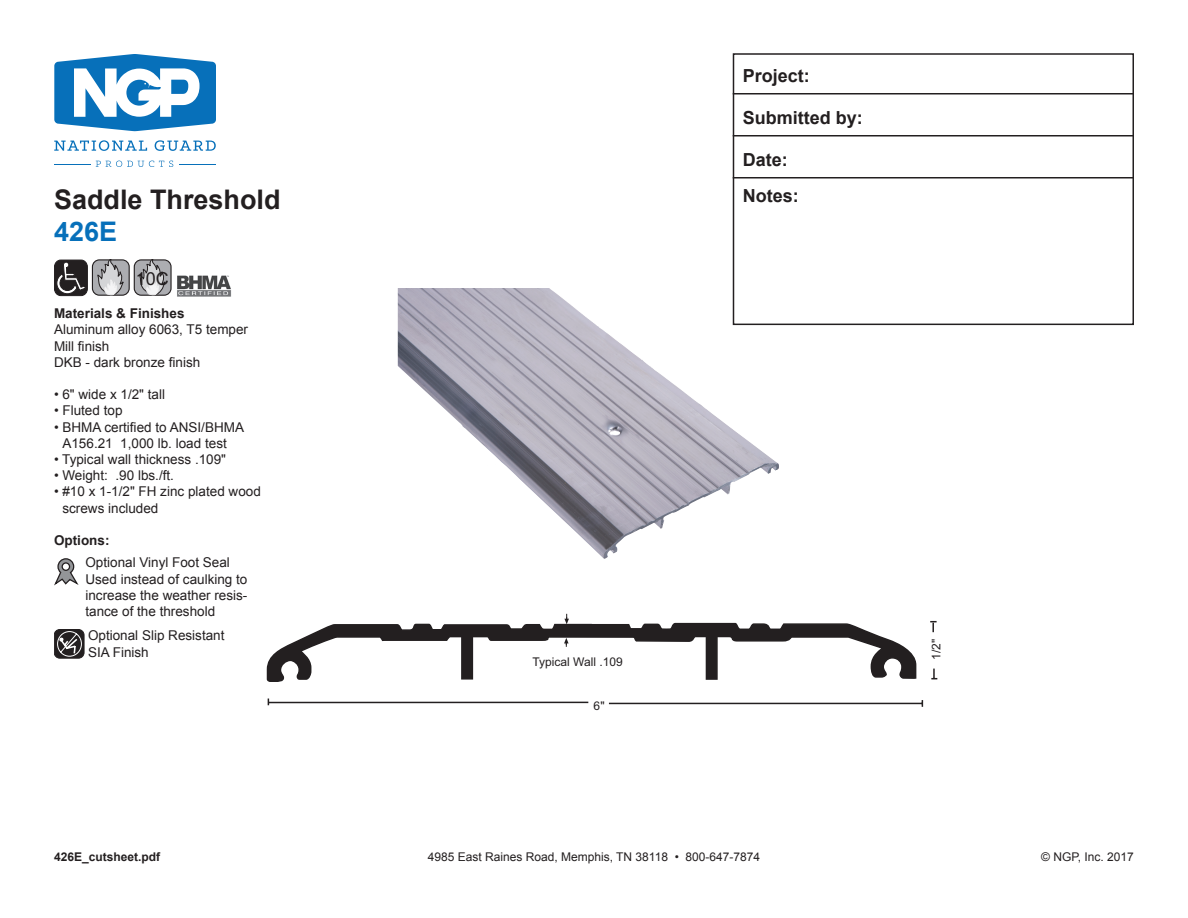
<style>
.page{position:relative;width:1188px;height:918px;background:#fff}
.page>*{position:absolute;margin:0;border:0;box-sizing:border-box;transform-origin:0 0}
.t1{font:700 27px "Arial";color:#231f20}
.t2{font:700 27px "Arial";color:#0770ba}
.t3{font:700 18px/36px "Arial";color:#231f20}
.t4{font:18px "Arial";color:#231f20}
.t5{font:13.5px/16.2px "Arial";color:#231f20}
.t6{font:700 13.5px "Arial";color:#231f20}
.t7{font:12px "Arial";color:#231f20}
.t8{font:700 12px "Arial";color:#231f20}
</style>
<div class="page">
<hr style="left:733px;top:93px;width:401px;height:1px;background:#231f20">
<hr style="left:733px;top:135px;width:401px;height:1px;background:#231f20">
<hr style="left:733px;top:177px;width:401px;height:1px;background:#231f20">
<svg style="left:54px;top:54px;width:162px;height:77px"></svg>
<svg style="left:54px;top:140px;width:93px;height:11px"></svg>
<svg style="left:155px;top:140px;width:61px;height:11px"></svg>
<svg style="left:96px;top:161px;width:77px;height:6px"></svg>
<hr style="left:54px;top:164px;width:37px;height:1px;background:#0770ba">
<hr style="left:179px;top:164px;width:37px;height:1px;background:#0770ba">
<div style="left:733px;top:53px;width:401px;height:272px;border:2px solid #231f20"></div>
<svg style="left:54px;top:558px;width:25px;height:27px"></svg>
<div style="left:62px;top:563px;width:8px;height:7px;background:#fff;border-radius:50%"></div>
<div style="left:62px;top:562px;width:8px;height:9px;border:1px solid #231f20;border-radius:50%"></div>
<div style="left:54px;top:629px;width:30px;height:29px;background:#231f20;border-radius:6px"></div>
<div style="left:54px;top:629px;width:30px;height:29px;border:1px solid #231f20;border-radius:6px"></div>
<svg style="left:57px;top:631px;width:25px;height:26px"></svg>
<hr style="left:268px;top:702px;width:320px;height:1px;background:#231f20">
<hr style="left:609px;top:703px;width:313px;height:1px;background:#231f20">
<svg style="left:930px;top:621px;width:7px;height:11px"></svg>
<svg style="left:931px;top:669px;width:6px;height:10px"></svg>
<svg style="left:267px;top:614px;width:650px;height:68px"></svg>
<div style="left:461px;top:632px;width:12px;height:48px;background:#231f20;border:2px solid #231f20"></div>
<div style="left:706px;top:632px;width:12px;height:48px;background:#231f20;border:2px solid #231f20"></div>
<div style="left:54px;top:260px;width:33px;height:36px;background:#231f20;border-radius:7px"></div>
<div style="left:54px;top:260px;width:34px;height:36px;border:1px solid #231f20;border-radius:7px"></div>
<svg style="left:57px;top:262px;width:29px;height:32px"></svg>
<div style="left:92px;top:260px;width:37px;height:35px;background:#acadb1;border-radius:7px"></div>
<div style="left:92px;top:259px;width:38px;height:37px;border:1px solid #231f20;border-radius:7px"></div>
<svg style="left:97px;top:259px;width:27px;height:37px"></svg>
<div style="left:134px;top:260px;width:37px;height:35px;background:#acadb1;border-radius:7px"></div>
<div style="left:134px;top:259px;width:38px;height:37px;border:1px solid #231f20;border-radius:7px"></div>
<svg style="left:139px;top:259px;width:27px;height:37px"></svg>
<img style="left:177px;top:275px;width:54px;height:22px">
<img style="left:398px;top:288px;width:382px;height:271px">
<h1 class="t1" style="left:54px;top:181px;width:228px">Saddle Threshold</h1>
<h1 class="t2" style="left:54px;top:214px;width:65px">426E</h1>
<h2 class="t4" style="left:136px;top:267px;width:35px">10C</h2>
<p class="t6" style="left:54px;top:304px;width:132px">Materials &amp; Finishes</p>
<p class="t5" style="left:54px;top:322px;width:196px">Aluminum alloy 6063, T5 temper<br>Mill finish<br>DKB - dark bronze finish</p>
<p class="t5" style="left:54px;top:386px;width:113px">• 6" wide x 1/2" tall</p>
<p class="t5" style="left:54px;top:403px;width:70px">• Fluted top</p>
<p class="t5" style="left:62px;top:419px;width:183px;text-indent:-8px">• BHMA certified to ANSI/BHMA<br>A156.21 1,000 lb. load test</p>
<p class="t5" style="left:54px;top:451px;width:174px">• Typical wall thickness .109"</p>
<p class="t5" style="left:54px;top:467px;width:122px">• Weight: .90 lbs./ft.</p>
<p class="t5" style="left:62px;top:484px;width:200px;text-indent:-8px">• #10 x 1-1/2" FH zinc plated wood screws included</p>
<p class="t6" style="left:54px;top:531px;width:57px">Options:</p>
<p class="t5" style="left:85px;top:555px;width:164px">Optional Vinyl Foot Seal<br>Used instead of caulking to increase the weather resis&shy;tance of the threshold</p>
<p class="t5" style="left:88px;top:628px;width:138px">Optional Slip Resistant<br>SIA Finish</p>
<p class="t8" style="left:54px;top:849px;width:108px">426E_cutsheet.pdf</p>
<h2 class="t3" style="left:743px;top:58px;width:69px">Project:</h2>
<h2 class="t3" style="left:743px;top:100px;width:122px">Submitted by:</h2>
<h2 class="t3" style="left:743px;top:142px;width:57px">Date:<br>Notes:</h2>
<p class="t7" style="left:532px;top:654px;width:92px">Typical Wall .109</p>
<p class="t7" style="left:594px;top:697px;width:12px">6"</p>
<p class="t7" style="left:928px;top:660px;width:22px;rotate:-90deg">1/2"</p>
<p class="t7" style="left:428px;top:849px;width:334px">4985 East Raines Road, Memphis, TN 38118 • 800-647-7874</p>
<p class="t7" style="left:1041px;top:849px;width:94px">© NGP, Inc. 2017</p>
</div>
